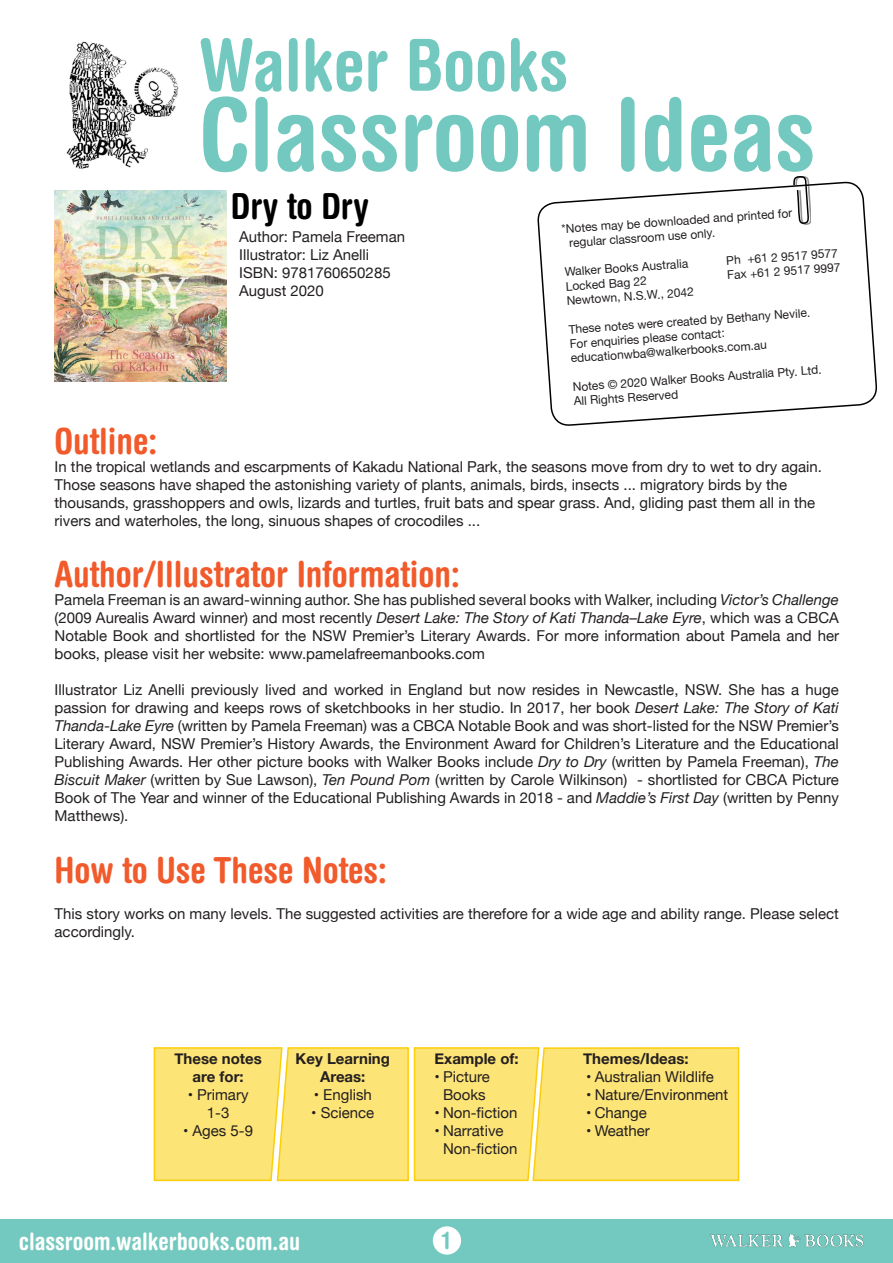
<style>
.page{position:relative;width:893px;height:1263px;background:#fff}
.page>*{position:absolute;margin:0;border:0;box-sizing:border-box;transform-origin:0 0}
.t1{font:700 condensed 100.5px "Helvetica Rounded";color:#73c9bf}
.t2{font:700 condensed 72px "Helvetica Rounded";color:#73c9bf}
.t3{font:700 condensed 36px "Helvetica Rounded";color:#f15a2b}
.t4{font:700 condensed 36px "Helvetica Rounded";color:#000}
.t5{font:700 condensed 24px "Helvetica Rounded";color:#fffffd}
.t6{font:700 condensed 24px "Helvetica Rounded";color:#73c9bf}
.t7{font:15px/18px "Helvetica Neue";color:#231f20}
.t8{font:700 15px/18px "Helvetica Neue";color:#231f20;text-align:center}
.t9{font:12px/14.4px "Helvetica Neue";color:#231f20}
.s1{font-style:italic}
</style>
<div class="page">
<div style="left:0;top:1219px;width:893px;height:44px;background:#73c9bf"></div>
<img style="left:66px;top:41px;width:113px;height:128px">
<img style="left:710px;top:1234px;width:154px;height:14px">
<svg style="left:537px;top:181px;width:340px;height:245px"></svg>
<div style="left:795px;top:176px;width:16px;height:48px;background:#231f20;opacity:.5"></div>
<svg style="left:792px;top:176px;width:17px;height:49px"></svg>
<svg style="left:153px;top:1047px;width:587px;height:135px;background:#fce376"></svg>
<div style="left:433px;top:1226px;width:28px;height:28px;background:#fff;border-radius:50%"></div>
<img style="left:54px;top:190px;width:173px;height:191px">
<h2 class="t2" style="left:199px;top:21px;width:371px">Walker Books</h2>
<h1 class="t1" style="left:199px;top:74px;width:618px">Classroom Ideas</h1>
<p class="t9" style="left:568px;top:222px;width:226px;text-indent:-7px;rotate:-4deg">*Notes may be downloaded and printed for regular classroom use only.</p>
<p class="t9" style="left:564px;top:265px;width:125px;rotate:-4deg">Walker Books Australia</p>
<h3 class="t4" style="left:231px;top:184px;width:139px">Dry to Dry</h3>
<p class="t7" style="left:239px;top:228px;width:167px">Author: Pamela Freeman<br>Illustrator: Liz Anelli<br>ISBN: 9781760650285<br>August 2020</p>
<p class="t9" style="left:726px;top:254px;width:113px;rotate:-4deg">Ph +61 2 9517 9577</p>
<p class="t9" style="left:727px;top:268px;width:115px;rotate:-4deg">Fax +61 2 9517 9997</p>
<p class="t9" style="left:565px;top:280px;width:83px;rotate:-4deg">Locked Bag 22</p>
<p class="t9" style="left:566px;top:294px;width:129px;rotate:-4deg">Newtown, N.S.W., 2042</p>
<p class="t9" style="left:568px;top:323px;width:244px;rotate:-4deg">These notes were created by Bethany Nevile.<br>For enquiries please contact: educationwba@walkerbooks.com.au</p>
<p class="t9" style="left:572px;top:380px;width:251px;rotate:-4deg">Notes © 2020 Walker Books Australia Pty. Ltd.<br>All Rights Reserved</p>
<h3 class="t3" style="left:55px;top:419px;width:104px">Outline:</h3>
<p class="t7" style="left:55px;top:459px;width:769px">In the tropical wetlands and escarpments of Kakadu National Park, the seasons move from dry to wet to dry again.<br>Those seasons have shaped the astonishing variety of plants, animals, birds, insects ... migratory birds by the thousands, grasshoppers and owls, lizards and turtles, fruit bats and spear grass. And, gliding past them all in the rivers and waterholes, the long, sinuous shapes of crocodiles ...</p>
<h3 class="t3" style="left:55px;top:553px;width:407px">Author/Illustrator Information:</h3>
<p class="t7" style="left:55px;top:592px;width:786px;text-align:justify">Pamela Freeman is an award-winning author. She has published several books with Walker, including <span class="s1">Victor’s Challenge </span>(2009 Aurealis Award winner) and most recently <span class="s1">Desert Lake: The Story of Kati Thanda–Lake Eyre</span>, which was a CBCA Notable Book and shortlisted for the NSW Premier’s Literary Awards. For more information about Pamela and her books, please visit her website: www.pamelafreemanbooks.com</p>
<p class="t7" style="left:55px;top:682px;width:786px;text-align:justify">Illustrator Liz Anelli previously lived and worked in England but now resides in Newcastle, NSW. She has a huge passion for drawing and keeps rows of sketchbooks in her studio. In 2017, her book <span class="s1">Desert Lake: The Story of Kati Thanda-Lake Eyre</span> (written by Pamela Freeman) was a CBCA Notable Book and was short-listed for the NSW Premier’s Literary Award, NSW Premier’s History Awards, the Environment Award for Children’s Literature and the Educational Publishing Awards. Her other picture books with Walker Books include <span class="s1">Dry to Dry</span> (written by Pamela Freeman), <span class="s1">The Biscuit Maker</span> (written by Sue Lawson), <span class="s1">Ten Pound Pom</span> (written by Carole Wilkinson) - shortlisted for CBCA Picture Book of The Year and winner of the Educational Publishing Awards in 2018 - and <span class="s1">Maddie’s First Day</span> (written by Penny Matthews).</p>
<h3 class="t3" style="left:55px;top:848px;width:334px">How to Use These Notes:</h3>
<p class="t7" style="left:55px;top:905px;width:786px">This story works on many levels. The suggested activities are therefore for a wide age and ability range. Please select accordingly.</p>
<p class="t8" style="left:174px;top:1050px;width:89px">These notes are for:</p>
<p class="t7" style="left:188px;top:1086px;width:62px;text-align:center">• Primary<br>1-3</p>
<p class="t7" style="left:183px;top:1122px;width:71px">• Ages 5-9</p>
<p class="t8" style="left:296px;top:1050px;width:96px">Key Learning<br>Areas:</p>
<p class="t7" style="left:314px;top:1086px;width:60px">• English</p>
<p class="t7" style="left:311px;top:1104px;width:65px">• Science</p>
<h3 class="t5" style="left:19px;top:1226px;width:283px">classroom.walkerbooks.com.au</h3>
<p class="t8" style="left:435px;top:1050px;width:86px">Example of:</p>
<p class="t7" style="left:434px;top:1068px;width:57px;text-align:center">• Picture<br>Books</p>
<p class="t7" style="left:434px;top:1104px;width:84px">• Non-fiction</p>
<p class="t7" style="left:443px;top:1122px;width:76px;text-indent:-9px">• Narrative<br>Non-fiction</p>
<h3 class="t6" style="left:442px;top:1226px;width:9px">1</h3>
<p class="t8" style="left:583px;top:1050px;width:107px">Themes/Ideas:</p>
<p class="t7" style="left:586px;top:1068px;width:129px">• Australian Wildlife</p>
<p class="t7" style="left:586px;top:1086px;width:144px">• Nature/Environment</p>
<p class="t7" style="left:586px;top:1104px;width:62px">• Change</p>
<p class="t7" style="left:586px;top:1122px;width:65px">• Weather</p>
</div>
